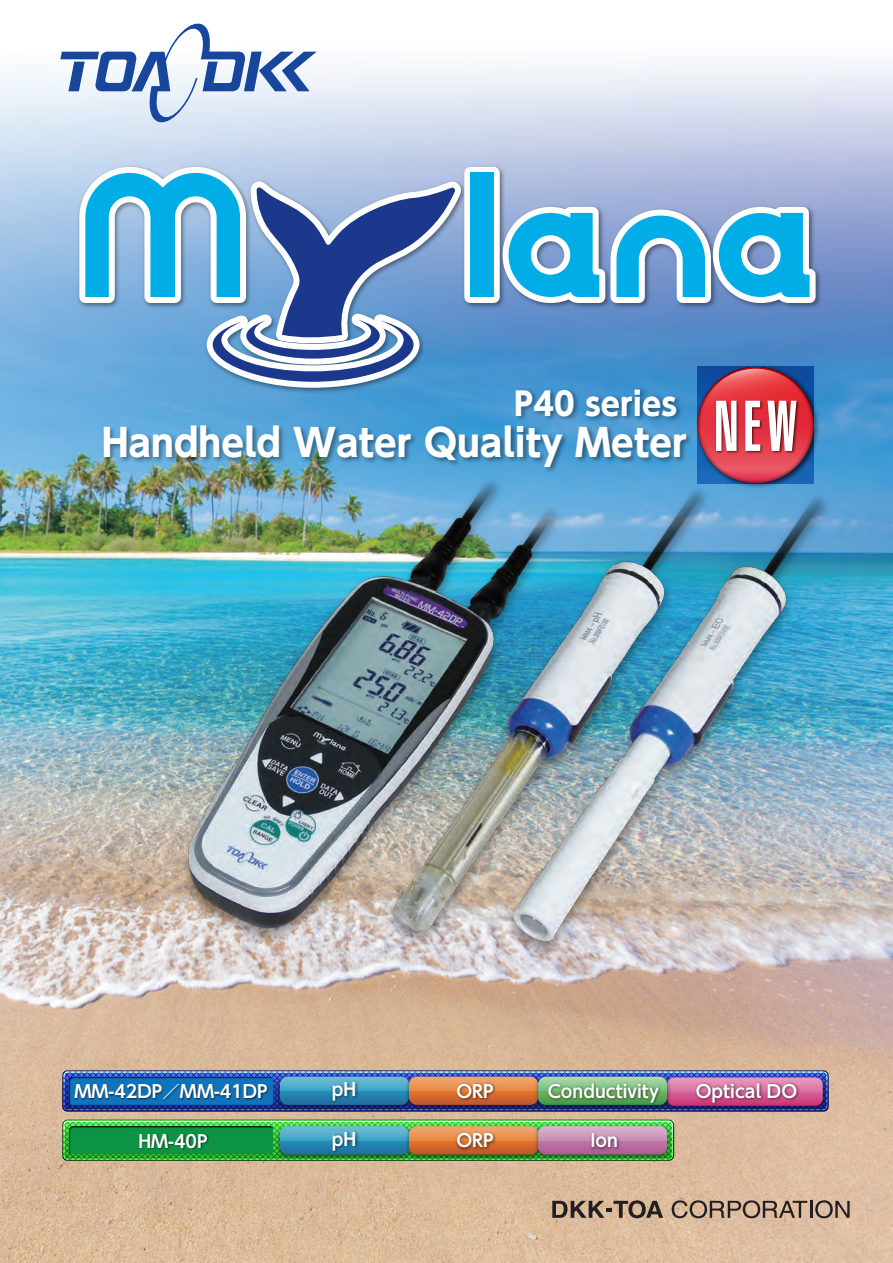
<style>
.page{position:relative;width:893px;height:1263px;background:#fff}
.page>*{position:absolute;margin:0;border:0;box-sizing:border-box;transform-origin:0 0}
.t1{font:69.9px "Context Ultra Cond SSK";color:#fff;scale:.9 1}
.t2{font:700 37.5px "UD Shin Go Pr 6 N";color:#fff}
.t3{font:700 31.95px "UD Shin Go Pr 6 N";color:#fff}
.t4{font:700 17.4px "UD Shin Go Pr 6 N De";color:#fff}
</style>
<div class="page">
<img style="left:0;top:63px;width:893px;height:1200px">
<svg style="left:60px;top:23px;width:257px;height:103px"></svg>
<img style="left:151px;top:393px;width:713px;height:625px">
<img style="left:75px;top:162px;width:749px;height:235px">
<svg style="left:496px;top:201px;width:326px;height:108px"></svg>
<div style="left:470px;top:173px;width:24px;height:124px;background:#00ade6"></div>
<svg style="left:73px;top:160px;width:401px;height:234px"></svg>
<img style="left:693px;top:363px;width:129px;height:129px">
<svg style="left:698px;top:367px;width:116px;height:116px"></svg>
<svg style="left:699px;top:369px;width:113px;height:112px;background:#e54651"></svg>
<img style="left:711px;top:388px;width:94px;height:84px">
<svg style="left:672px;top:1200px;width:178px;height:18px;background:#9e8774"></svg>
<svg style="left:552px;top:1200px;width:111px;height:18px;background:#8b7765"></svg>
<img style="left:97px;top:381px;width:599px;height:100px">
<img style="left:136px;top:1161px;width:75px;height:40px">
<img style="left:274px;top:1112px;width:129px;height:1px">
<img style="left:403px;top:1112px;width:129px;height:1px">
<img style="left:673px;top:1112px;width:155px;height:1px">
<img style="left:62px;top:1070px;width:767px;height:42px">
<img style="left:545px;top:1079px;width:119px;height:40px">
<img style="left:72px;top:1081px;width:200px;height:38px">
<img style="left:274px;top:1161px;width:129px;height:1px">
<img style="left:403px;top:1161px;width:129px;height:1px">
<svg style="left:62px;top:1119px;width:612px;height:42px;background:#5b9661"></svg>
<img style="left:587px;top:1128px;width:37px;height:62px">
<h3 class="t3" style="left:514px;top:378px;width:164px">P40 series</h3>
<h2 class="t2" style="left:102px;top:412px;width:587px">Handheld Water Quality Meter</h2>
<h1 class="t1" style="left:714px;top:386px;width:95px">NEW</h1>
<p class="t4" style="left:74px;top:1078px;width:195px">MM-42DP／MM-41DP</p>
<p class="t4" style="left:332px;top:1075px;width:26px">pH</p>
<p class="t4" style="left:456px;top:1077px;width:39px">ORP</p>
<p class="t4" style="left:548px;top:1077px;width:113px">Conductivity</p>
<p class="t4" style="left:696px;top:1077px;width:103px">Optical DO</p>
<p class="t4" style="left:332px;top:1125px;width:26px">pH</p>
<p class="t4" style="left:456px;top:1126px;width:39px">ORP</p>
<p class="t4" style="left:590px;top:1126px;width:29px">Ion</p>
<p class="t4" style="left:138px;top:1127px;width:71px">HM-40P</p>
</div>
